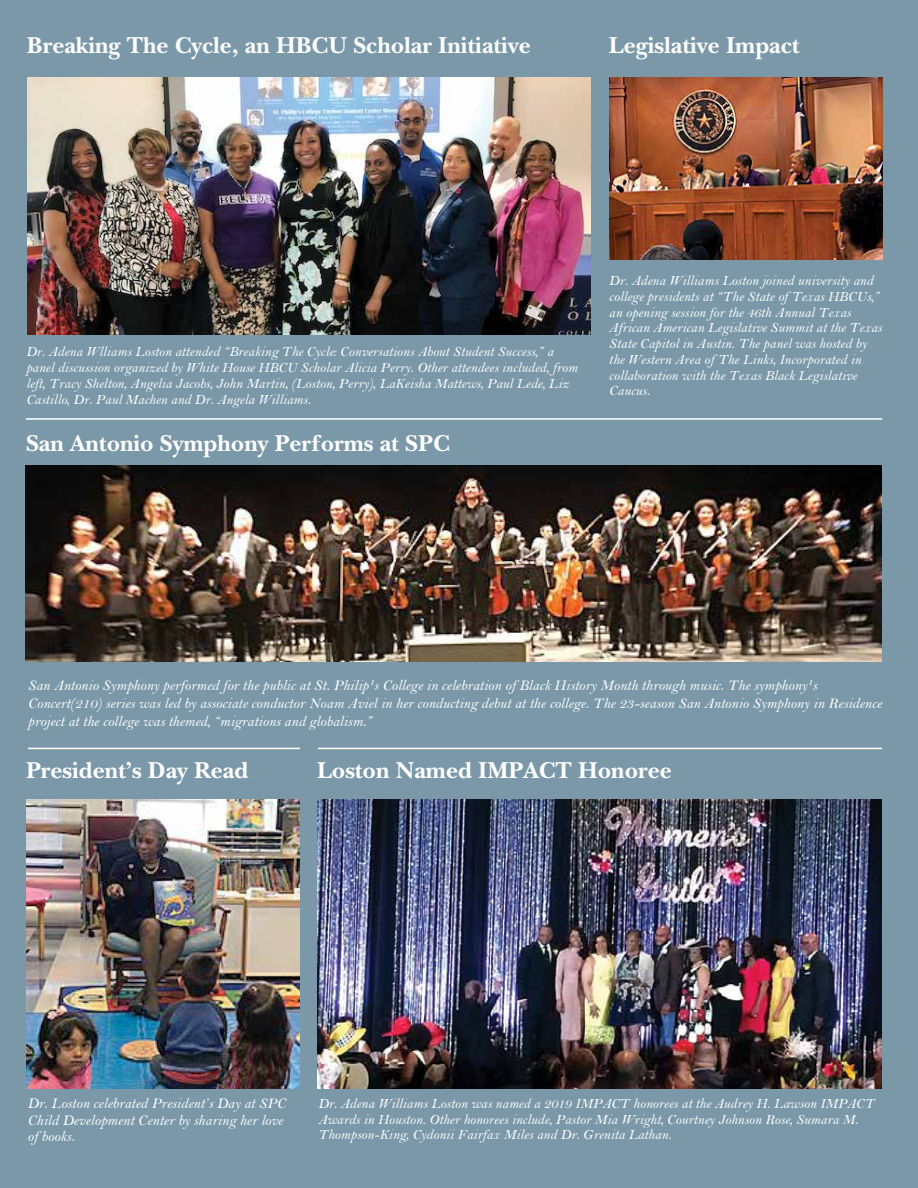
<style>
.page{position:relative;width:918px;height:1188px;background:#7a98a8}
.page>*{position:absolute;margin:0;border:0;box-sizing:border-box;transform-origin:0 0}
.t1{font:700 24px "New Baskerville Std";color:#fff}
.t2{font:15px/16.5px "Bell MT Italic";color:#fff}
.t3{font:14.25px/15.8px "Bell MT Italic";color:#fff}
</style>
<div class="page">
<img style="left:26px;top:799px;width:273px;height:290px">
<img style="left:27px;top:78px;width:564px;height:257px">
<hr style="left:318px;top:748px;width:564px;height:1px;background:#fff">
<hr style="left:26px;top:418px;width:856px;height:2px;background:#fff">
<hr style="left:28px;top:748px;width:272px;height:1px;background:#fff">
<img style="left:317px;top:799px;width:564px;height:290px">
<img style="left:26px;top:465px;width:856px;height:197px">
<img style="left:609px;top:78px;width:273px;height:182px">
<h1 class="t1" style="left:27px;top:31px;width:505px">Breaking The Cycle, an HBCU Scholar Initiative</h1>
<h1 class="t1" style="left:609px;top:31px;width:192px">Legislative Impact</h1>
<p class="t3" style="left:26px;top:344px;width:553px">Dr. Adena Wlliams Loston attended “Breaking The Cycle: Conversations About Student Success,” a panel discussion organized by White House HBCU Scholar Alicia Perry. Other attendees included, from left, Tracy Shelton, Angelia Jacobs, John Martin, (Loston, Perry), LaKeisha Mattews, Paul Lede, Liz Castillo, Dr. Paul Machen and Dr. Angela Williams.</p>
<h1 class="t1" style="left:26px;top:429px;width:425px">San Antonio Symphony Performs at SPC</h1>
<p class="t3" style="left:609px;top:273px;width:275px">Dr. Adena Williams Loston joined university and college presidents at “The State of Texas HBCUs,” an opening session for the 46th Annual Texas African American Legislative Summit at the Texas State Capitol in Austin. The panel was hosted by the Western Area of The Links, Incorporated in collaboration with the Texas Black Legislative Caucus.</p>
<p class="t2" style="left:28px;top:676px;width:856px;line-height:18px">San Antonio Symphony performed for the public at St. Philip¹s College in celebration of Black History Month through music. The symphony¹s<br>Concert(210) series was led by associate conductor Noam Aviel in her conducting debut at the college. The 23-season San Antonio Symphony in Residence project at the college was themed, “migrations and globalism.”</p>
<h1 class="t1" style="left:26px;top:756px;width:224px">President’s Day Read</h1>
<h1 class="t1" style="left:317px;top:756px;width:356px">Loston Named IMPACT Honoree</h1>
<p class="t2" style="left:27px;top:1095px;width:260px">Dr. Loston celebrated President’s Day at SPC<br>Child Development Center by sharing her love of books.</p>
<p class="t3" style="left:318px;top:1095px;width:558px">Dr. Adena Williams Loston was named a 2019 IMPACT honorees at the Audrey H. Lawson IMPACT<br>Awards in Houston. Other honorees include, Pastor Mia Wright, Courtney Johnson Rose, Sumara M.<br>Thompson-King, Cydonii Fairfax Miles and Dr. Grenita Lathan.</p>
</div>
